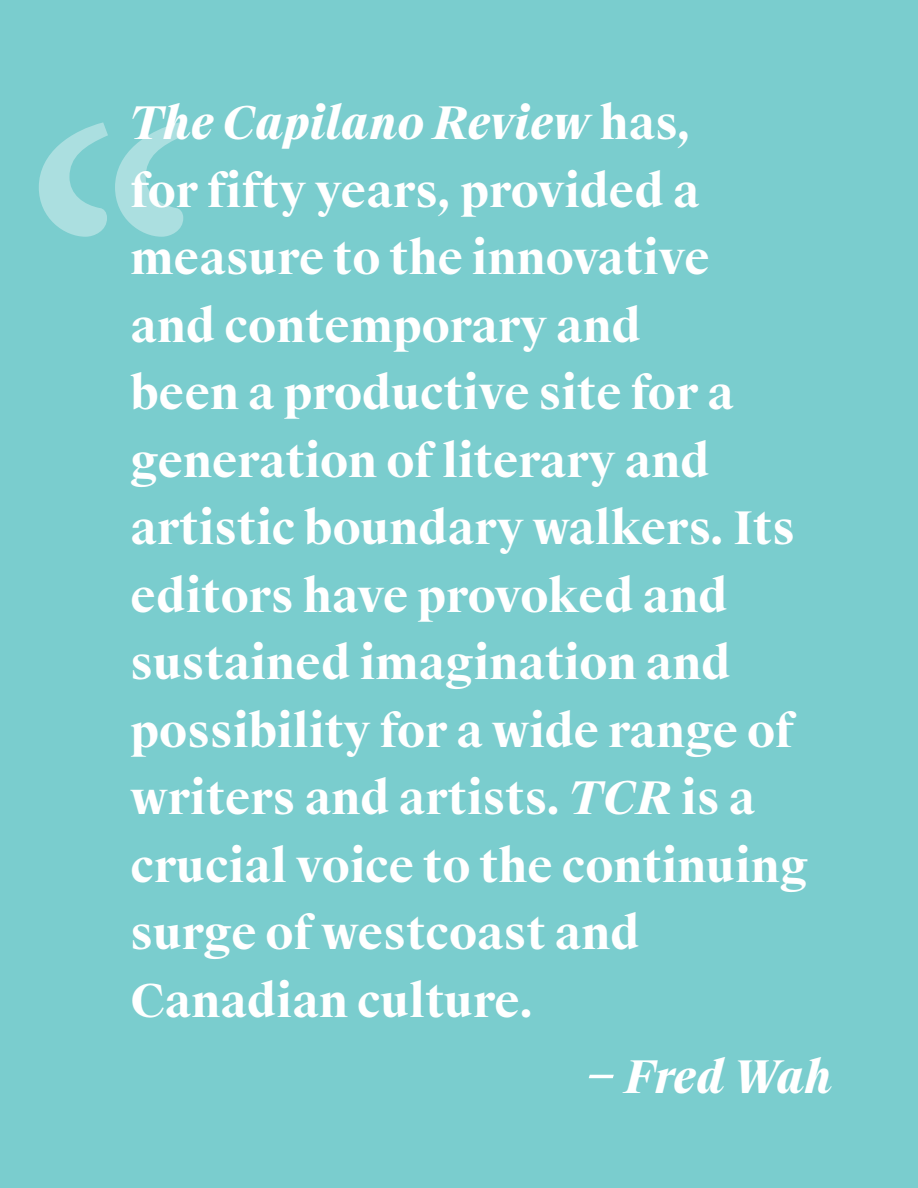
<style>
.page{position:relative;width:918px;height:1188px;background:#7acdce}
.page>*{position:absolute;margin:0;border:0;box-sizing:border-box;transform-origin:0 0}
.t1{font:495px "Minion Pro";color:#fff}
.quote{font:700 45px/67.5px "Suisse Works";color:#fff}
.blockquote_byline{font:italic 700 45px "Suisse Works";color:#fff;scale:1.25 1}
.s1{font-style:italic}
</style>
<div class="page">
<p class="quote" style="left:130px;top:91px;width:679px"><span class="s1">The Capilano Review</span> has,<br>for fifty years, provided a measure to the innovative<br>and contemporary and<br>been a productive site for a generation of literary and artistic boundary walkers. Its editors have provoked and sustained imagination and possibility for a wide range of writers and artists. <span class="s1">TCR</span> is a crucial voice to the continuing surge of westcoast and<br>Canadian culture.</p>
<p class="blockquote_byline" style="left:587px;top:1049px;width:198px">– Fred Wah</p>
<h1 class="t1" style="left:18px;top:-13px;width:189px">‘‘</h1>
</div>
